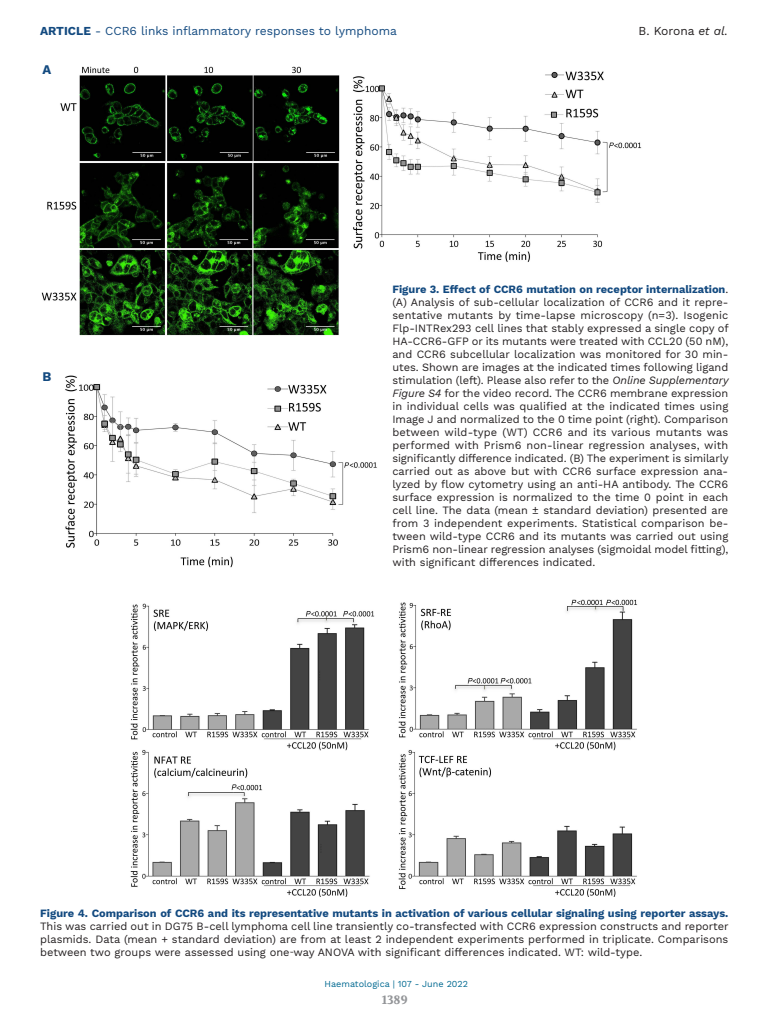
<style>
.page{position:relative;width:768px;height:1024px;background:#fff}
.page>*{position:absolute;margin:0;border:0;box-sizing:border-box;transform-origin:0 0}
.t1{font:700 13px "Work Sans";color:#134a80}
.t2{font:12px "Work Sans";color:#134a80}
.t3{font:12px "Work Sans";color:#231f20}
.t4{font:700 12px "Volkhov";color:#939598}
.t5{font:11px/13px "Work Sans";color:#231f20;text-align:justify}
.t6{font:700 11px "Work Sans";color:#134a80}
.t7{font:9px "Work Sans";color:#006991}
.s1{font-weight:700}
.s2{font-style:italic}
.s3{font-weight:700;color:#134a80}
.s4{font-family:"Noteworthy";font-weight:300}
</style>
<div class="page">
<img style="left:41px;top:66px;width:601px;height:502px">
<img style="left:130px;top:599px;width:508px;height:298px">
<p class="t2" style="left:40px;top:24px;width:359px"><span class="s1">ARTICLE</span> - CCR6 links inflammatory responses to lymphoma</p>
<p class="t3" style="left:639px;top:24px;width:91px">B. Korona <span class="s2">et al.</span></p>
<p class="t1" style="left:42px;top:62px;width:10px">A</p>
<p class="t1" style="left:42px;top:369px;width:10px">B</p>
<p class="t5" style="left:392px;top:282px;width:338px"><span class="s3">Figure 3. Effect of CCR6 mutation on receptor internalization</span>. (A) Analysis of sub-cellular localization of CCR6 and it repre&shy;sentative mutants by time-lapse microscopy (n=3). Isogenic Flp-INTRex293 cell lines that stably expressed a single copy of HA-CCR6-GFP or its mutants were treated with CCL20 (50 nM), and CCR6 subcellular localization was monitored for 30 min&shy;utes. Shown are images at the indicated times following ligand stimulation (left). Please also refer to the <span class="s2">Online Supplementary Figure S4</span> for the video record. The CCR6 membrane expression in individual cells was qualified at the indicated times using Image J and normalized to the 0 time point (right). Comparison between wild-type (WT) CCR6 and its various mutants was performed with Prism6 non-linear regression analyses, with significantly difference indicated. (B) The experiment is similarly carried out as above but with CCR6 surface expression ana&shy;lyzed by flow cytometry using an anti-HA antibody. The CCR6 surface expression is normalized to the time 0 point in each cell line. The data (mean ± standard deviation) presented are from 3 independent experiments. Statistical comparison be&shy;tween wild-type CCR6 and its mutants was carried out using Prism6 non-linear regression analyses (sigmoidal model fitting), with significant differences indicated.</p>
<p class="t6" style="left:40px;top:907px;width:690px">Figure 4. Comparison of CCR6 and its representative mutants in activation of various cellular signaling using reporter assays.</p>
<p class="t5" style="left:40px;top:920px;width:690px">This was carried out in DG75 B-cell lymphoma cell line transiently co-transfected with CCR6 expression constructs and reporter plasmids. Data (mean + standard deviation) are from at least 2 independent experiments performed in triplicate. Comparisons between two groups were assessed using one<span class="s4">‐</span>way ANOVA with significant differences indicated. WT: wild-type.</p>
<p class="t7" style="left:325px;top:978px;width:145px">Haematologica | 107 - June 2022</p>
<p class="t4" style="left:382px;top:992px;width:27px">1389</p>
</div>
